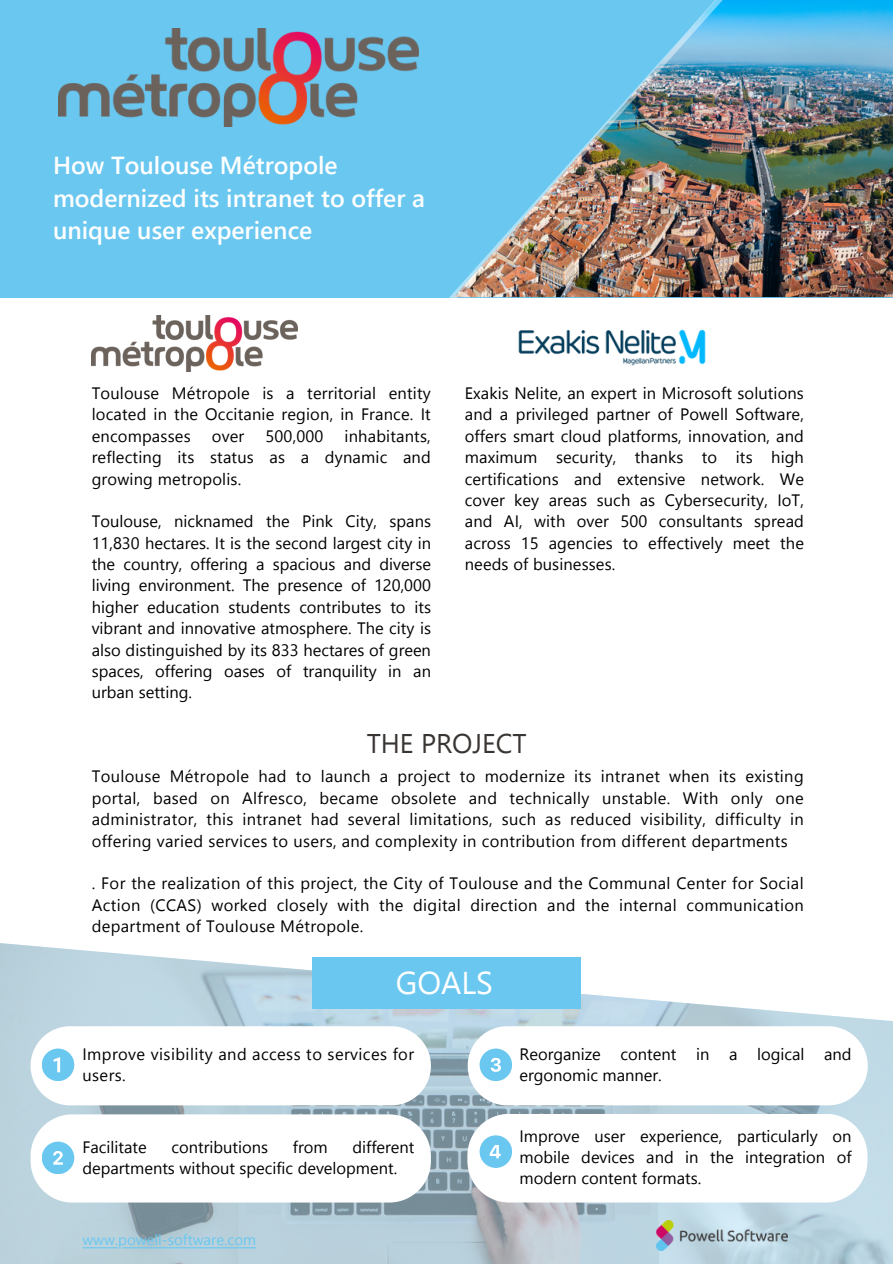
<style>
.page{position:relative;width:893px;height:1264px;background:#fff}
.page>*{position:absolute;margin:0;border:0;box-sizing:border-box;transform-origin:0 0}
.t1{font:31.5px "Segoe UI";color:#fff}
.t2{font:27px "Segoe UI";color:#393533}
.t3{font:600 24.6px/32.7px "Segoe UI";color:#fff}
.t4{font:16.5px/21.3px "Segoe UI";letter-spacing:.01em;color:#000;text-align:justify}
.t5{font:15px "Segoe UI";color:#6ac7f0}
</style>
<div class="page">
<div style="left:0;top:0;width:892px;height:297px;background:#6ac7f0"></div>
<img style="left:728px;top:0;width:164px;height:297px">
<img style="left:444px;top:0;width:284px;height:298px">
<img style="left:0;top:943px;width:892px;height:320px">
<div style="left:31px;top:1026px;width:400px;height:79px;background:#fff"></div>
<svg style="left:42px;top:1048px;width:32px;height:33px"></svg>
<div style="left:31px;top:1114px;width:400px;height:88px;background:#fff"></div>
<svg style="left:42px;top:1141px;width:32px;height:33px"></svg>
<div style="left:313px;top:957px;width:267px;height:51px;background:#6ac7f0"></div>
<div style="left:467px;top:1026px;width:400px;height:79px;background:#fff"></div>
<svg style="left:479px;top:1048px;width:33px;height:33px"></svg>
<div style="left:467px;top:1113px;width:400px;height:89px;background:#fff"></div>
<svg style="left:479px;top:1135px;width:33px;height:32px"></svg>
<img style="left:656px;top:1220px;width:131px;height:30px">
<img style="left:58px;top:28px;width:360px;height:98px">
<img style="left:92px;top:315px;width:206px;height:56px">
<img style="left:518px;top:329px;width:188px;height:37px">
<svg style="left:82px;top:1247px;width:174px;height:1px"></svg>
<p class="t3" style="left:53px;top:148px;width:373px">How Toulouse Métropole modernized its intranet to offer a unique user experience</p>
<h2 class="t4" style="left:92px;top:381px;width:340px">Toulouse Métropole is a territorial entity located in the Occitanie region, in France. It encompasses</h2>
<h2 class="t4" style="left:92px;top:424px;width:340px;text-indent:253px">inhabitants, reflecting its status as a dynamic and growing metropolis.</h2>
<p class="t4" style="left:92px;top:510px;width:341px">Toulouse, nicknamed the Pink City, spans 11,830 hectares. It is the second largest city in the country, offering a spacious and diverse living environment. The presence of 120,000 higher education students contributes to its vibrant and innovative atmosphere. The city is also distinguished by its 833 hectares of green spaces, offering oases of tranquility in an urban setting.</p>
<h2 class="t4" style="left:212px;top:424px;width:34px">over</h2>
<h2 class="t4" style="left:265px;top:424px;width:59px">500,000</h2>
<p class="t4" style="left:465px;top:381px;width:340px">Exakis Nelite, an expert in Microsoft solutions and a privileged partner of Powell Software, offers smart cloud platforms, innovation, and maximum security, thanks to its high certifications and extensive network. We cover key areas such as Cybersecurity, IoT, and AI, with over 500 consultants spread across 15 agencies to effectively meet the needs of businesses.</p>
<p class="t2" style="left:366px;top:723px;width:161px">THE PROJECT</p>
<p class="t4" style="left:92px;top:764px;width:713px">Toulouse Métropole had to launch a project to modernize its intranet when its existing portal, based on Alfresco, became obsolete and technically unstable. With only one administrator, this intranet had several limitations, such as reduced visibility, difficulty in offering varied services to users, and complexity in contribution from different departments</p>
<h1 class="t4" style="left:92px;top:871px;width:713px">. For the realization of this project, the City of Toulouse and the Communal Center for Social Action (CCAS) worked closely with the digital direction and the internal communication department of Toulouse Métropole.</h1>
<p class="t1" style="left:396px;top:960px;width:99px">GOALS</p>
<p class="t4" style="left:82px;top:1042px;width:333px">Improve visibility and access to services for users.</p>
<p class="t4" style="left:82px;top:1135px;width:333px;text-indent:270px">different departments without specific development.</p>
<p class="t4" style="left:82px;top:1135px;width:66px">Facilitate</p>
<p class="t4" style="left:171px;top:1135px;width:98px">contributions</p>
<p class="t4" style="left:293px;top:1135px;width:36px">from</p>
<p class="t5" style="left:82px;top:1228px;width:175px">www.powell-software.com</p>
<p class="t4" style="left:519px;top:1042px;width:333px">Reorganize content in a logical and ergonomic manner.</p>
<p class="t4" style="left:519px;top:1124px;width:333px">Improve user experience, particularly on mobile devices and in the integration of modern content formats.</p>
</div>
